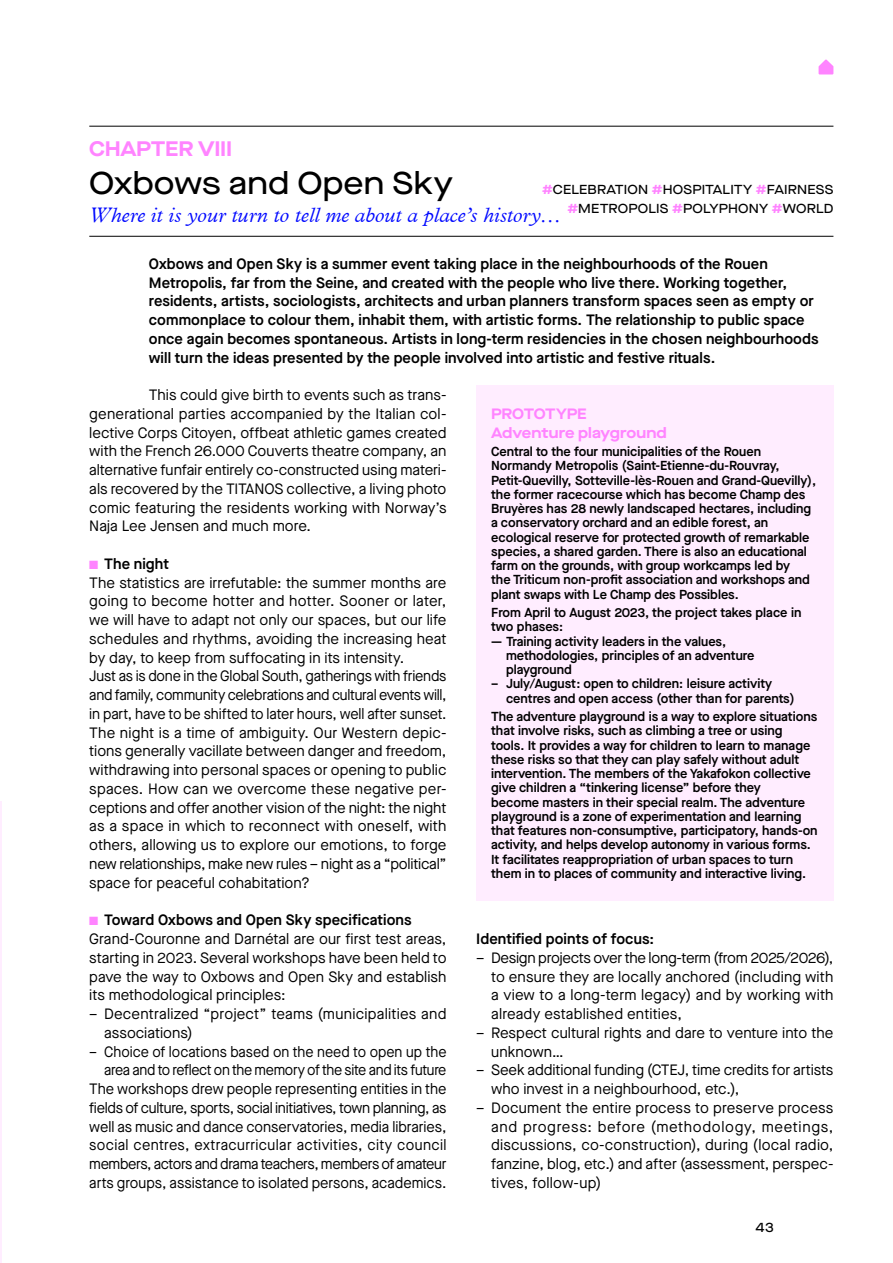
<style>
.page{position:relative;width:893px;height:1263px;background:#fff}
.page>*{position:absolute;margin:0;border:0;box-sizing:border-box;transform-origin:0 0}
._21_Recit_ChapitreB{font:500 31.5px "Maison Neue Ext";letter-spacing:.005em;color:#000}
._22_Recit_ChapitreC{font:italic 300 21px "Plantin MT Pro";color:#0008ff}
._20_Recit_ChapitreA{font:700 21px "Maison Neue Ext";letter-spacing:-.01em;color:#ff84ff}
._00_TexteCourant{font:15px/18.8px "Maison Neue";color:#000;text-align:justify}
._23_Recit_Chapitre_I{font:600 15px/18.8px "Maison Neue";letter-spacing:.005em;color:#000}
._00_TexteCourant_Ret{font:15px/18.8px "Maison Neue";color:#000;text-align:justify}
._00_TexteCourant-2{font:15px/18.8px "Maison Neue";color:#000;text-align:justify;scale:.96 1}
._00_TexteCourant-3{font:15px/18.8px "Maison Neue";color:#000;text-align:right;scale:.95 1}
.Encart_Proto_Titre{font:700 15px/18.8px "Maison Neue Ext";letter-spacing:-.005em;color:#ff84ff}
._00_TexteCourant-4{font:600 15px "Maison Neue";letter-spacing:.005em;color:#000}
.Encart_Proto_Texte{font:600 13.05px/14.2px "Maison Neue";color:#000}
._21_Recit_ChapitreB-2{font:500 13.05px "Maison Neue Ext";letter-spacing:.01em;color:#000}
.s1{font-weight:700;color:#ff84ff}
.s2{color:#ff84ff}
</style>
<div class="page">
<hr style="left:0;top:801px;width:1px;height:462px;background:#ffedff">
<hr style="left:89px;top:126px;width:744px;height:1px;background:#000">
<hr style="left:89px;top:236px;width:744px;height:1px;background:#000">
<div style="left:476px;top:385px;width:357px;height:57px;background:#ffedff"></div>
<div style="left:476px;top:442px;width:357px;height:161px;background:#ffedff"></div>
<div style="left:476px;top:603px;width:357px;height:33px;background:#ffedff"></div>
<div style="left:476px;top:631px;width:357px;height:48px;background:#ffedff"></div>
<div style="left:476px;top:674px;width:357px;height:33px;background:#ffedff"></div>
<div style="left:476px;top:707px;width:357px;height:175px;background:#ffedff"></div>
<div style="left:476px;top:882px;width:357px;height:19px;background:#ffedff"></div>
<svg style="left:819px;top:59px;width:14px;height:15px"></svg>
<p class="_20_Recit_ChapitreA" style="left:89px;top:134px;width:144px">CHAPTER VIII</p>
<p class="_21_Recit_ChapitreB" style="left:89px;top:161px;width:365px">Oxbows and Open Sky</p>
<p class="_21_Recit_ChapitreB-2" style="left:542px;top:180px;width:293px"><span class="s1">#</span>CELEBRATION <span class="s1">#</span>HOSPITALITY <span class="s1">#</span>FAIRNESS</p>
<p class="_22_Recit_ChapitreC" style="left:89px;top:203px;width:746px">Where it is your turn to tell me about a place’s history… <sup>#</sup><sup>METROPOLIS</sup> <sup>#</sup><sup>POLYPHONY</sup> <sup>#</sup><sup>WORLD</sup></p>
<p class="_23_Recit_Chapitre_I" style="left:149px;top:254px;width:671px">Oxbows and Open Sky is a summer event taking place in the neighbourhoods of the Rouen Metropolis, far from the Seine, and created with the people who live there. Working together, residents, artists, sociologists, architects and urban planners transform spaces seen as empty or commonplace to colour them, inhabit them, with artistic forms. The relationship to public space once again becomes spontaneous. Artists in long-term residencies in the chosen neighbourhoods will turn the ideas presented by the people involved into artistic and festive rituals.</p>
<p class="_00_TexteCourant_Ret" style="left:89px;top:385px;width:359px;text-indent:60px">This could give birth to events such as trans&shy;generational parties accompanied by the Italian col&shy;lective Corps Citoyen, offbeat athletic games created with the French 26.000 Couverts theatre company, an alternative funfair entirely co-constructed using materi&shy;als recovered by the TITANOS collective, a living photo comic featuring the residents working with Norway’s Naja Lee Jensen and much more.</p>
<p class="_23_Recit_Chapitre_I" style="left:89px;top:554px;width:79px"><span class="s2">■</span> The night</p>
<p class="_00_TexteCourant" style="left:89px;top:573px;width:359px">The statistics are irrefutable: the summer months are going to become hotter and hotter. Sooner or later, we will have to adapt not only our spaces, but our life schedules and rhythms, avoiding the increasing heat by day, to keep from suffocating in its intensity.</p>
<p class="_00_TexteCourant-2" style="left:89px;top:667px;width:374px">Just as is done in the Global South, gatherings with friends and family, community celebrations and cultural events will, in part, have to be shifted to later hours, well after sunset.</p>
<p class="_00_TexteCourant" style="left:89px;top:723px;width:359px">The night is a time of ambiguity. Our Western depic&shy;tions generally vacillate between danger and freedom, withdrawing into personal spaces or opening to public spaces. How can we overcome these negative per&shy;ceptions and offer another vision of the night: the night as a space in which to reconnect with oneself, with others, allowing us to explore our emotions, to forge new relationships, make new rules – night as a “political” space for peaceful cohabitation?</p>
<p class="_23_Recit_Chapitre_I" style="left:89px;top:910px;width:324px"><span class="s2">■</span> Toward Oxbows and Open Sky specifications</p>
<p class="_00_TexteCourant" style="left:89px;top:929px;width:359px">Grand-Couronne and Darnétal are our first test areas, starting in 2023. Several workshops have been held to pave the way to Oxbows and Open Sky and establish its methodological principles:</p>
<p class="_00_TexteCourant" style="left:104px;top:1004px;width:344px;text-indent:-15px">– Decentralized “project” teams (municipalities and associations)</p>
<p class="_00_TexteCourant-3" style="left:89px;top:1042px;width:378px">– Choice of locations based on the need to open up the area and to reflect on the memory of the site and its future</p>
<p class="_00_TexteCourant" style="left:89px;top:1079px;width:359px">The workshops drew people representing entities in the fields of culture, sports, social initiatives, town planning, as well as music and dance conservatories, media libraries, social centres, extracurricular activities, city council members, actors and drama teachers, members of amateur arts groups, assistance to isolated persons, academics.</p>
<p class="Encart_Proto_Titre" style="left:491px;top:404px;width:177px">PROTOTYPE<br>Adventure playground</p>
<p class="Encart_Proto_Texte" style="left:491px;top:444px;width:326px">Central to the four municipalities of the Rouen Normandy Metropolis (Saint-Etienne-du-Rouvray, Petit-Quevilly, Sotteville-lès-Rouen and Grand-Quevilly), the former racecourse which has become Champ des Bruyères has 28 newly landscaped hectares, including a conservatory orchard and an edible forest, an ecological reserve for protected growth of remarkable species, a shared garden. There is also an educational farm on the grounds, with group workcamps led by<br>the Triticum non-profit association and workshops and plant swaps with Le Champ des Possibles.</p>
<p class="Encart_Proto_Texte" style="left:491px;top:605px;width:312px">From April to August 2023, the project takes place in two phases:</p>
<p class="Encart_Proto_Texte" style="left:506px;top:634px;width:250px;text-indent:-15px">— Training activity leaders in the values, methodologies, principles of an adventure playground</p>
<p class="Encart_Proto_Texte" style="left:506px;top:676px;width:290px;text-indent:-15px">– July/August: open to children: leisure activity centres and open access (other than for parents)</p>
<p class="Encart_Proto_Texte" style="left:491px;top:709px;width:328px">The adventure playground is a way to explore situations that involve risks, such as climbing a tree or using tools. It provides a way for children to learn to manage these risks so that they can play safely without adult intervention. The members of the Yakafokon collective give children a “tinkering license” before they<br>become masters in their special realm. The adventure playground is a zone of experimentation and learning that features non-consumptive, participatory, hands-on activity, and helps develop autonomy in various forms.<br>It facilitates reappropriation of urban spaces to turn them in to places of community and interactive living.</p>
<p class="_00_TexteCourant-4" style="left:476px;top:928px;width:179px">Identified points of focus:</p>
<p class="_00_TexteCourant" style="left:491px;top:948px;width:344px;text-indent:-15px">– Design projects over the long-term (from 2025/2026), to ensure they are locally anchored (including with a view to a long-term legacy) and by working with already established entities,</p>
<p class="_00_TexteCourant" style="left:491px;top:1023px;width:344px;text-indent:-15px">– Respect cultural rights and dare to venture into the unknown…</p>
<p class="_00_TexteCourant" style="left:491px;top:1060px;width:344px;text-indent:-15px">– Seek additional funding (CTEJ, time credits for artists who invest in a neighbourhood, etc.),</p>
<p class="_00_TexteCourant" style="left:491px;top:1098px;width:344px;text-indent:-15px">– Document the entire process to preserve process and progress: before (methodology, meetings, discussions, co-construction), during (local radio, fanzine, blog, etc.) and after (assessment, perspec&shy;tives, follow-up)</p>
<p class="_21_Recit_ChapitreB-2" style="left:756px;top:1219px;width:20px">43</p>
</div>
